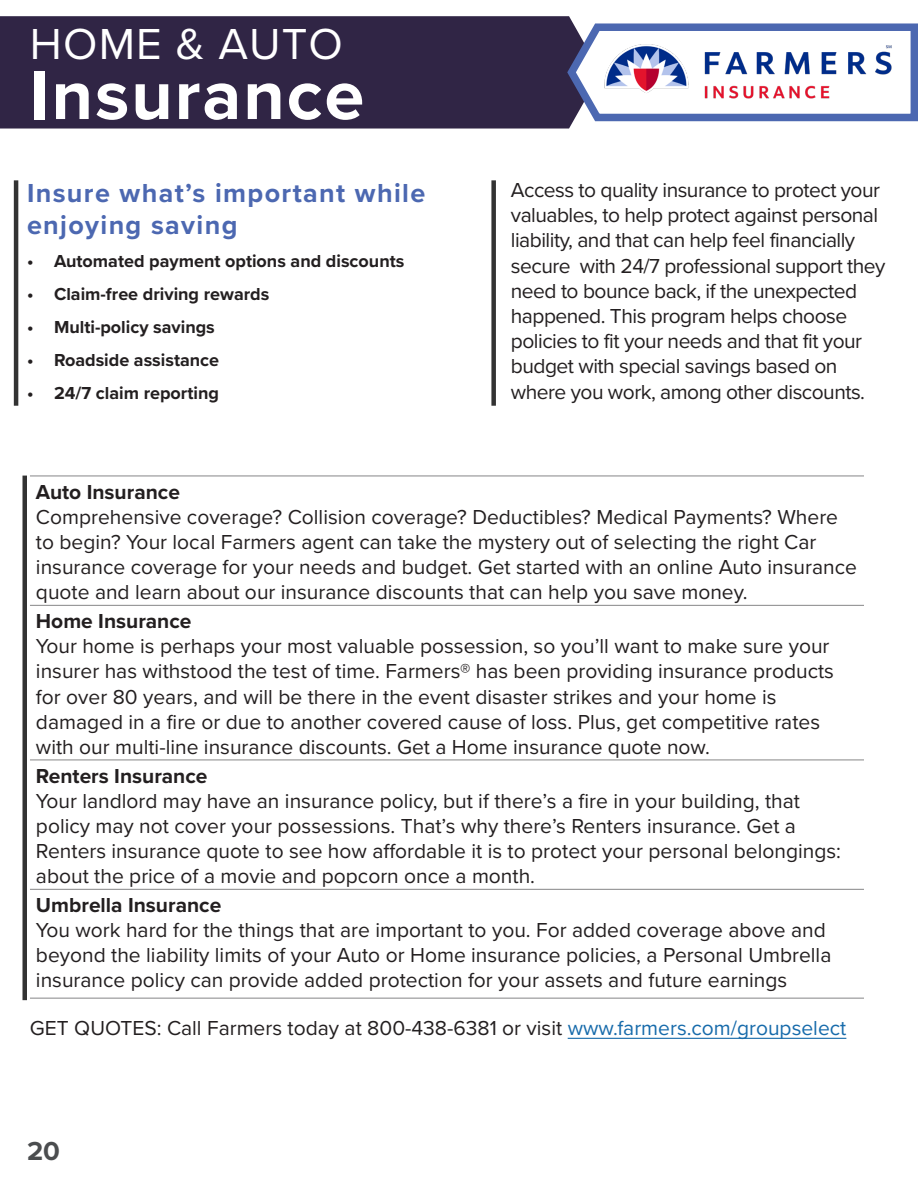
<style>
.page{position:relative;width:918px;height:1188px;background:#fff}
.page>*{position:absolute;margin:0;border:0;box-sizing:border-box;transform-origin:0 0}
.t1{font:700 72px "Proxima Nova";letter-spacing:.025em;color:#fff}
.t2{font:45px "Proxima Nova";letter-spacing:.025em;color:#fff}
.t3{font:700 27px/32.4px "Proxima Nova";letter-spacing:.05em;color:#4c68b1}
.t4{font:700 27px "Proxima Nova";color:#4b4d4f}
.t5{font:21px/25.2px "Proxima Nova";color:#231f20}
.t6{font:21px/25.2px "Proxima Nova";letter-spacing:-.025em;color:#231f20}
.t7{font:700 21px "Proxima Nova";color:#231f20}
.t8{font:700 18px "Proxima Nova";color:#231f20}
.s1{color:#176bab}
</style>
<div class="page">
<div style="left:0;top:16px;width:571px;height:113px;background:#302545"></div>
<svg style="left:563px;top:17px;width:355px;height:108px"></svg>
<img style="left:601px;top:43px;width:295px;height:59px">
<div style="left:491px;top:180px;width:5px;height:226px;background:#333"></div>
<hr style="left:14px;top:180px;width:4px;height:226px;background:#333">
<div style="left:22px;top:476px;width:5px;height:524px;background:#333"></div>
<hr style="left:30px;top:476px;width:834px;height:1px;background:#868687">
<hr style="left:30px;top:605px;width:834px;height:1px;background:#868687">
<hr style="left:30px;top:760px;width:834px;height:1px;background:#868687">
<hr style="left:30px;top:889px;width:834px;height:1px;background:#868687">
<hr style="left:30px;top:998px;width:834px;height:1px;background:#868687">
<hr style="left:568px;top:1038px;width:278px;height:1px;background:#176bab">
<h2 class="t2" style="left:30px;top:10px;width:314px">HOME &amp; AUTO</h2>
<h1 class="t1" style="left:30px;top:41px;width:336px">Insurance</h1>
<p class="t3" style="left:27px;top:176px;width:400px">Insure what’s important while enjoying saving</p>
<p class="t8" style="left:27px;top:248px;width:379px">• Automated payment options and discounts</p>
<p class="t8" style="left:27px;top:281px;width:244px">• Claim-free driving rewards</p>
<p class="t8" style="left:27px;top:314px;width:189px">• Multi-policy savings</p>
<p class="t8" style="left:27px;top:347px;width:194px">• Roadside assistance</p>
<p class="t8" style="left:27px;top:380px;width:194px">• 24/7 claim reporting</p>
<p class="t6" style="left:511px;top:176px;width:376px">Access to quality insurance to protect your valuables, to help protect against personal liability, and that can help feel financially secure with 24/7 professional support they need to bounce back, if the unexpected happened. This program helps choose policies to fit your needs and that fit your budget with special savings based on where you work, among other discounts.</p>
<p class="t7" style="left:36px;top:476px;width:146px">Auto Insurance</p>
<p class="t5" style="left:36px;top:503px;width:822px">Comprehensive coverage? Collision coverage? Deductibles? Medical Payments? Where to begin? Your local Farmers agent can take the mystery out of selecting the right Car insurance coverage for your needs and budget. Get started with an online Auto insurance quote and learn about our insurance discounts that can help you save money.</p>
<p class="t7" style="left:36px;top:605px;width:157px">Home Insurance</p>
<p class="t5" style="left:36px;top:633px;width:800px">Your home is perhaps your most valuable possession, so you’ll want to make sure your insurer has withstood the test of time. Farmers® has been providing insurance products for over 80 years, and will be there in the event disaster strikes and your home is damaged in a fire or due to another covered cause of loss. Plus, get competitive rates with our multi-line insurance discounts. Get a Home insurance quote now.</p>
<p class="t7" style="left:36px;top:760px;width:173px">Renters Insurance</p>
<p class="t5" style="left:36px;top:787px;width:807px">Your landlord may have an insurance policy, but if there’s a fire in your building, that policy may not cover your possessions. That’s why there’s Renters insurance. Get a Renters insurance quote to see how affordable it is to protect your personal belongings: about the price of a movie and popcorn once a month.</p>
<p class="t7" style="left:36px;top:889px;width:187px">Umbrella Insurance</p>
<p class="t5" style="left:36px;top:917px;width:797px">You work hard for the things that are important to you. For added coverage above and beyond the liability limits of your Auto or Home insurance policies, a Personal Umbrella insurance policy can provide added protection for your assets and future earnings</p>
<p class="t5" style="left:30px;top:1015px;width:818px">GET QUOTES: Call Farmers today at 800-438-6381 or visit <span class="s1">www.farmers.com/groupselect</span></p>
<p class="t4" style="left:27px;top:1131px;width:34px">20</p>
</div>
